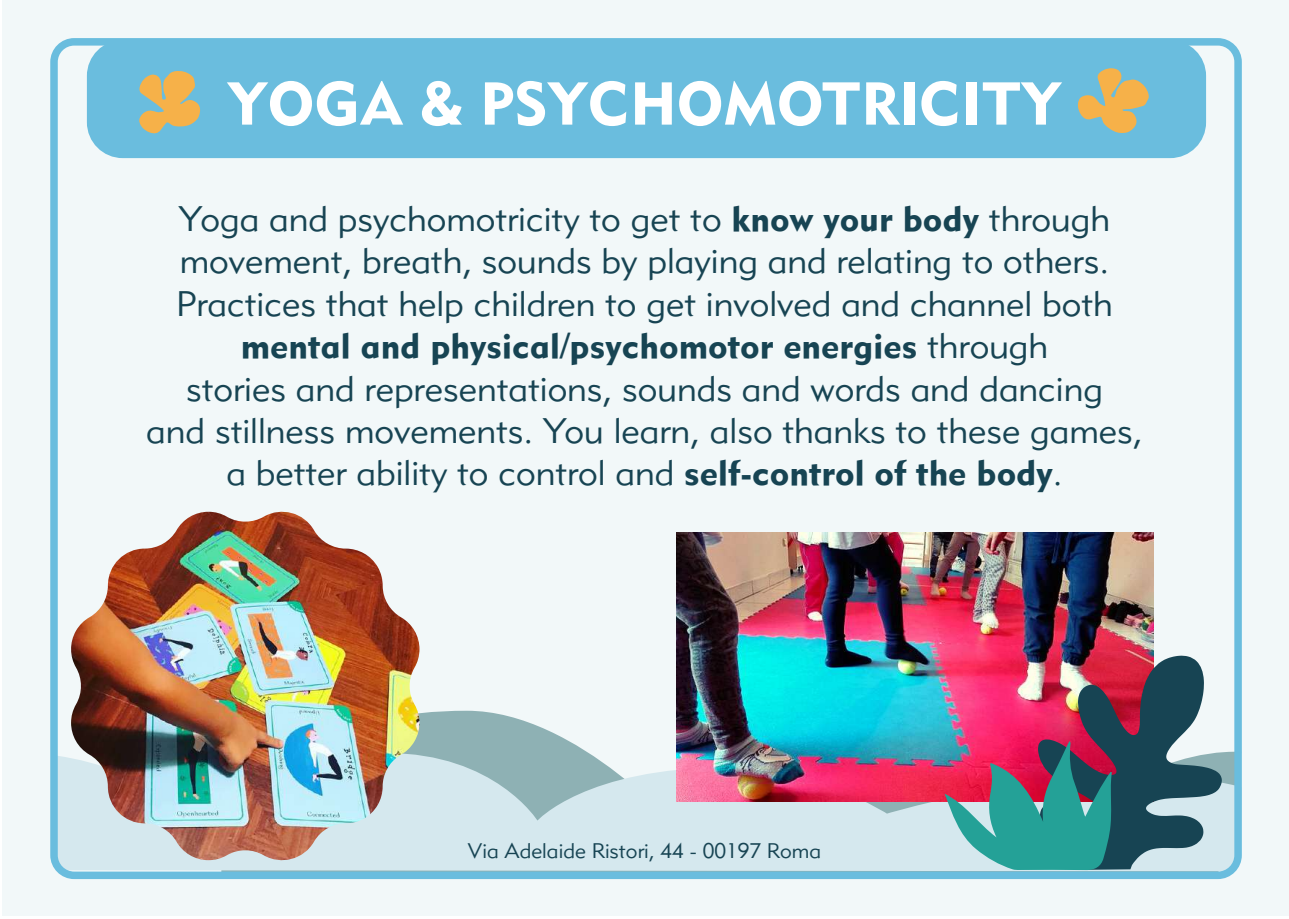
<style>
.page{position:relative;width:1289px;height:919px;background:#fff}
.page>*{position:absolute;margin:0;border:0;box-sizing:border-box;transform-origin:0 0}
.t1{font:60px "Metro Black LT Two";color:#fff}
.t2{font:35.25px/42.3px "Metro Lite LT Two";color:#174453;text-align:justify}
.t3{font:35.25px "Metro Black LT Two";color:#174453}
.t4{font:21px "Metro Lite LT Two";color:#174453}
.s1{font-family:"Metro Black LT Two"}
.s2{font-family:"Metro Lite LT Two"}
</style>
<div class="page">
<div style="left:3px;top:0;width:1285px;height:916px;background:#f2f8f9"></div>
<div style="left:87px;top:40px;width:1118px;height:118px;background:#6abdde;border-radius:36px"></div>
<svg style="left:139px;top:71px;width:61px;height:63px"></svg>
<svg style="left:1078px;top:68px;width:70px;height:65px"></svg>
<svg style="left:421px;top:710px;width:811px;height:43px"></svg>
<svg style="left:59px;top:753px;width:1182px;height:117px;fill:#d5e8ee"></svg>
<div style="left:50px;top:38px;width:1191px;height:841px;border:8px solid #6abdde;border-radius:20px"></div>
<img style="left:69px;top:511px;width:352px;height:354px">
<img style="left:676px;top:532px;width:477px;height:269px">
<img style="left:944px;top:655px;width:277px;height:215px">
<h1 class="t1" style="left:227px;top:66px;width:835px">YOGA &amp; PSYCHOMOTRICITY</h1>
<p class="t2" style="left:176px;top:197px;width:938px">Yoga and psychomotricity to get to <span class="s1">know your body</span> through movement, breath, sounds by playing and relating to others.<br>Practices that help children to get involved and channel both</p>
<p class="t3" style="left:241px;top:324px;width:809px">mental and physical/psychomotor energies <span class="s2">through</span></p>
<p class="t2" style="left:146px;top:367px;width:997px;text-align:center">stories and representations, sounds and words and dancing<br>and stillness movements. You learn, also thanks to these games, a better ability to control and <span class="s1">self-control of the body</span>.</p>
<p class="t4" style="left:468px;top:837px;width:354px">Via Adelaide Ristori, 44 - 00197 Roma</p>
</div>
